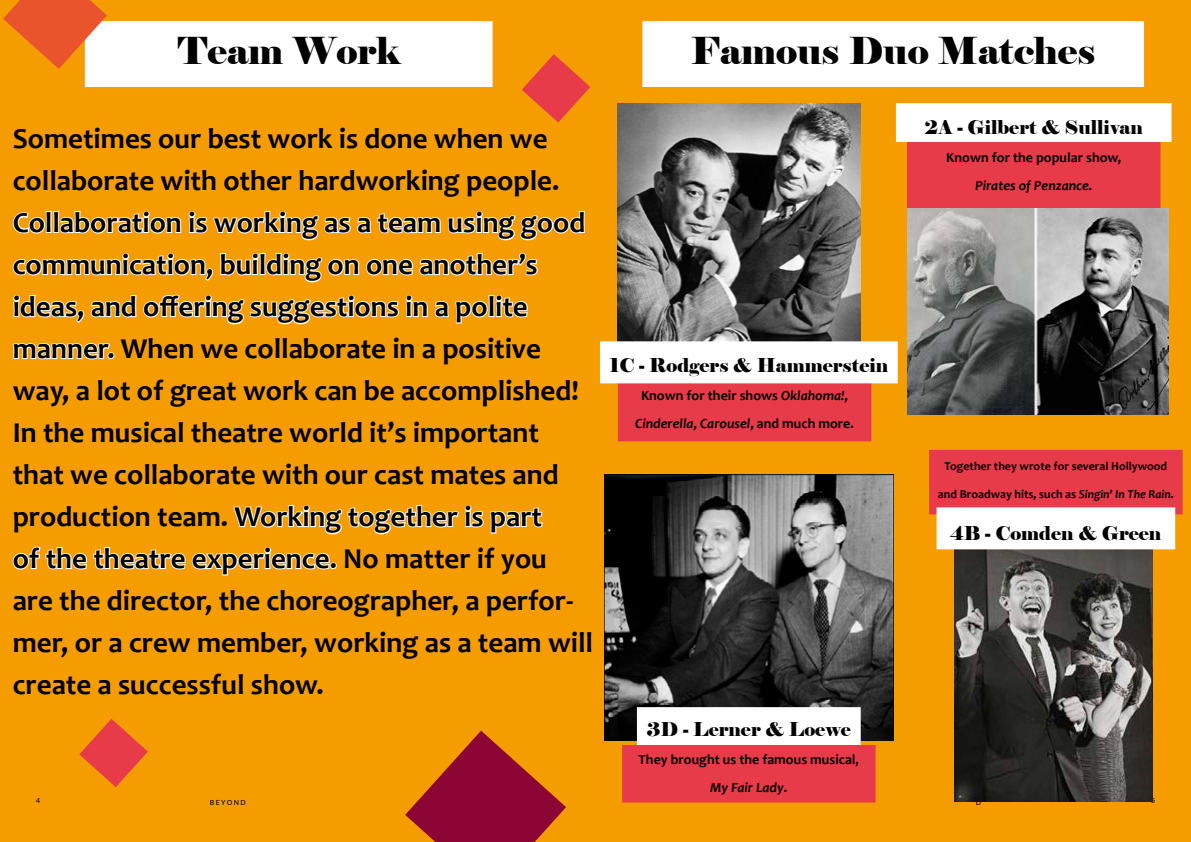
<style>
.page{position:relative;width:1191px;height:842px;background:#fff}
.page>*{position:absolute;margin:0;border:0;box-sizing:border-box;transform-origin:0 0}
.t1{font:37px "Elephant";color:#000}
.t2{font:700 29px/42px "Candara";color:#000}
.t3{font:19px "Elephant";color:#000}
.t4{font:700 14px/28px "Candara";color:#000;text-align:center}
.t5{font:italic 700 14px "Candara";color:#000}
.t6{font:700 12px "Candara";color:#000}
.t7{font:500 7px "Lato";letter-spacing:.2em;color:#000}
.s1{color:#fff}
.s2{font-style:italic}
</style>
<div class="page">
<div style="left:595px;top:0;width:596px;height:842px;background:#f59c00"></div>
<div style="left:0;top:0;width:595px;height:842px;background:#f59c00"></div>
<div style="left:911px;top:146px;width:245px;height:58px;background:#e83b49"></div>
<div style="left:907px;top:142px;width:253px;height:66px;border:8px solid #e83b49"></div>
<div style="left:933px;top:454px;width:245px;height:56px;background:#e83b49"></div>
<div style="left:929px;top:450px;width:253px;height:64px;border:8px solid #e83b49"></div>
<div style="left:626px;top:749px;width:245px;height:49px;background:#e83b49"></div>
<div style="left:622px;top:745px;width:253px;height:57px;border:8px solid #e83b49"></div>
<div style="left:899px;top:107px;width:269px;height:31px;background:#fff"></div>
<div style="left:896px;top:103px;width:275px;height:39px;border:7px solid #fff"></div>
<img style="left:907px;top:208px;width:261px;height:207px">
<div style="left:88px;top:24px;width:401px;height:60px;background:#fff"></div>
<div style="left:85px;top:21px;width:407px;height:66px;border:7px solid #fff"></div>
<div style="left:646px;top:24px;width:494px;height:60px;background:#fff"></div>
<div style="left:642px;top:21px;width:502px;height:66px;border:7px solid #fff"></div>
<img style="left:604px;top:475px;width:289px;height:265px">
<div style="left:622px;top:379px;width:245px;height:58px;background:#e83b49"></div>
<div style="left:618px;top:375px;width:253px;height:66px;border:8px solid #e83b49"></div>
<div style="left:640px;top:711px;width:217px;height:30px;background:#fff"></div>
<div style="left:637px;top:707px;width:223px;height:38px;border:7px solid #fff"></div>
<img style="left:954px;top:549px;width:198px;height:252px">
<div style="left:940px;top:511px;width:231px;height:35px;background:#fff"></div>
<div style="left:936px;top:507px;width:239px;height:42px;border:7px solid #fff"></div>
<img style="left:618px;top:103px;width:242px;height:238px">
<div style="left:603px;top:345px;width:291px;height:35px;background:#fff"></div>
<div style="left:600px;top:341px;width:297px;height:42px;border:7px solid #fff"></div>
<svg style="left:405px;top:731px;width:161px;height:111px"></svg>
<svg style="left:3px;top:0;width:104px;height:69px"></svg>
<svg style="left:79px;top:719px;width:69px;height:68px"></svg>
<svg style="left:522px;top:54px;width:68px;height:69px"></svg>
<p class="t1" style="left:178px;top:28px;width:223px">Team Work</p>
<p class="t1" style="left:691px;top:28px;width:406px">Famous Duo Matches</p>
<p class="t2" style="left:13px;top:117px;width:548px">Sometimes our best work is done when we collaborate with other hardworking people.</p>
<p class="t2" style="left:13px;top:201px;width:582px"><span class="s1">Collaboration is working as a team using good communication, building on one another’s ideas, and offering suggestions in a polite manner.</span> When we collaborate in a positive way, a lot of great work can be accomplished!<br>In the musical theatre world it’s important that we collaborate with our cast mates and production team. <span class="s1">Working together is part<br>of the theatre experience.</span> No matter if you are the director, the choreographer, a perfor&shy;mer, or a crew member, working as a team will create a successful show.</p>
<p class="t3" style="left:609px;top:353px;width:280px">1C - Rodgers &amp; Hammerstein</p>
<p class="t4" style="left:635px;top:381px;width:220px">Known for their shows <span class="s2">Oklahoma!,<br>Cinderella, Carousel</span>, and much more.</p>
<p class="t3" style="left:647px;top:717px;width:205px">3D - Lerner &amp; Loewe</p>
<p class="t4" style="left:638px;top:745px;width:222px">They brought us the famous musical,<br><span class="s2">My Fair Lady</span>.</p>
<p class="t3" style="left:924px;top:115px;width:220px">2A - Gilbert &amp; Sullivan</p>
<p class="t4" style="left:946px;top:143px;width:176px">Known for the popular show,</p>
<p class="t5" style="left:975px;top:177px;width:119px">Pirates of Penzance.</p>
<p class="t6" style="left:944px;top:459px;width:224px">Together they wrote for several Hollywood</p>
<p class="t6" style="left:938px;top:487px;width:237px">and Broadway hits, such as <span class="s2">Singin’ In The Rain</span>.</p>
<p class="t3" style="left:950px;top:521px;width:212px">4B - Comden &amp; Green</p>
<p class="t7" style="left:36px;top:795px;width:6px">4</p>
<p class="t7" style="left:210px;top:797px;width:38px">BEYOND</p>
<p class="t7" style="left:975px;top:797px;width:6px">D</p>
<p class="t7" style="left:1151px;top:795px;width:6px">5</p>
</div>
